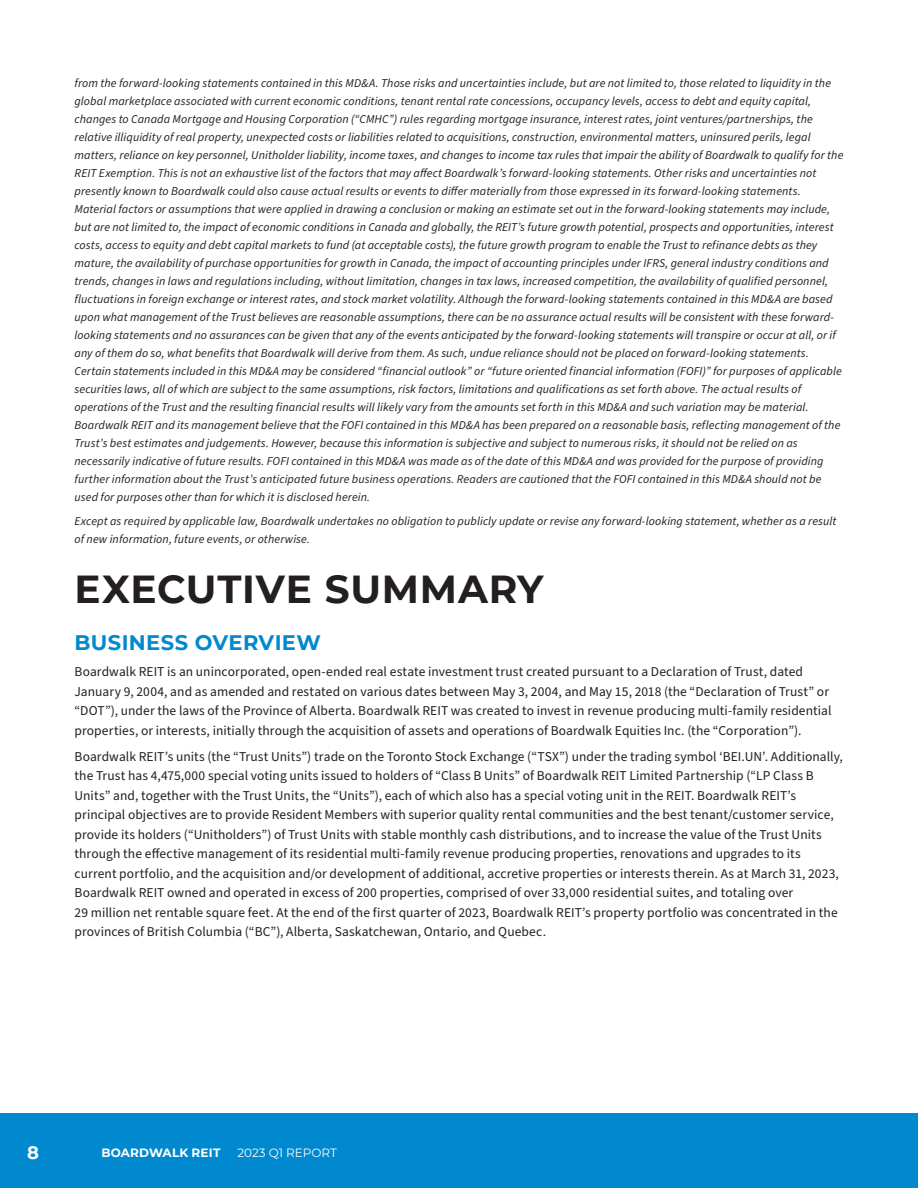
<style>
.page{position:relative;width:918px;height:1188px;background:#fff}
.page>*{position:absolute;margin:0;border:0;box-sizing:border-box;transform-origin:0 0}
.PAGE_HEADER_BACK{font:700 39px "Montserrat";letter-spacing:.02em;color:#231f20}
.H1_BACK{font:700 21px "Montserrat";letter-spacing:.015em;color:#0089cf}
.t1{font:700 18px "Montserrat";color:#fff}
.BODY____1875{font:13.5px/19.5px "Source Sans Pro";letter-spacing:.005em;color:#231f20}
.BODY____0625{font:13.5px/19.5px "Source Sans Pro";letter-spacing:.005em;color:#231f20}
.BODY____0625-2{font:italic 12px/18px "Source Sans Pro";letter-spacing:.01em;color:#231f20}
.BODY____1875-2{font:italic 12px/18px "Source Sans Pro";letter-spacing:.01em;color:#231f20}
.t2{font:700 12px "Montserrat";letter-spacing:.015em;color:#fff}
.t3{font:12px "Montserrat";color:#fff}
</style>
<div class="page">
<div style="left:0;top:1113px;width:918px;height:75px;background:#0089cf"></div>
<p class="BODY____0625-2" style="left:75px;top:74px;width:770px">from the forward-looking statements contained in this MD&amp;A. Those risks and uncertainties include, but are not limited to, those related to liquidity in the global marketplace associated with current economic conditions, tenant rental rate concessions, occupancy levels, access to debt and equity capital, changes to Canada Mortgage and Housing Corporation (“CMHC”) rules regarding mortgage insurance, interest rates, joint ventures/partnerships, the relative illiquidity of real property, unexpected costs or liabilities related to acquisitions, construction, environmental matters, uninsured perils, legal matters, reliance on key personnel, Unitholder liability, income taxes, and changes to income tax rules that impair the ability of Boardwalk to qualify for the REIT Exemption. This is not an exhaustive list of the factors that may affect Boardwalk’s forward-looking statements. Other risks and uncertainties not presently known to Boardwalk could also cause actual results or events to differ materially from those expressed in its forward-looking statements.<br>Material factors or assumptions that were applied in drawing a conclusion or making an estimate set out in the forward-looking statements may include, but are not limited to, the impact of economic conditions in Canada and globally, the REIT’s future growth potential, prospects and opportunities, interest costs, access to equity and debt capital markets to fund (at acceptable costs), the future growth program to enable the Trust to refinance debts as they mature, the availability of purchase opportunities for growth in Canada, the impact of accounting principles under IFRS, general industry conditions and trends, changes in laws and regulations including, without limitation, changes in tax laws, increased competition, the availability of qualified personnel, fluctuations in foreign exchange or interest rates, and stock market volatility. Although the forward-looking statements contained in this MD&amp;A are based upon what management of the Trust believes are reasonable assumptions, there can be no assurance actual results will be consistent with these forward&shy;looking statements and no assurances can be given that any of the events anticipated by the forward-looking statements will transpire or occur at all, or if any of them do so, what benefits that Boardwalk will derive from them. As such, undue reliance should not be placed on forward-looking statements.<br>Certain statements included in this MD&amp;A may be considered “financial outlook” or “future oriented financial information (FOFI)” for purposes of applicable securities laws, all of which are subject to the same assumptions, risk factors, limitations and qualifications as set forth above. The actual results of operations of the Trust and the resulting financial results will likely vary from the amounts set forth in this MD&amp;A and such variation may be material.<br>Boardwalk REIT and its management believe that the FOFI contained in this MD&amp;A has been prepared on a reasonable basis, reflecting management of the Trust’s best estimates and judgements. However, because this information is subjective and subject to numerous risks, it should not be relied on as necessarily indicative of future results. FOFI contained in this MD&amp;A was made as of the date of this MD&amp;A and was provided for the purpose of providing further information about the Trust’s anticipated future business operations. Readers are cautioned that the FOFI contained in this MD&amp;A should not be used for purposes other than for which it is disclosed herein.</p>
<p class="BODY____1875-2" style="left:75px;top:513px;width:763px">Except as required by applicable law, Boardwalk undertakes no obligation to publicly update or revise any forward-looking statement, whether as a result of new information, future events, or otherwise.</p>
<p class="PAGE_HEADER_BACK" style="left:75px;top:561px;width:471px">EXECUTIVE SUMMARY</p>
<p class="H1_BACK" style="left:75px;top:627px;width:248px">BUSINESS OVERVIEW</p>
<p class="BODY____0625" style="left:75px;top:662px;width:759px">Boardwalk REIT is an unincorporated, open-ended real estate investment trust created pursuant to a Declaration of Trust, dated January 9, 2004, and as amended and restated on various dates between May 3, 2004, and May 15, 2018 (the “Declaration of Trust” or “DOT”), under the laws of the Province of Alberta. Boardwalk REIT was created to invest in revenue producing multi-family residential properties, or interests, initially through the acquisition of assets and operations of Boardwalk Equities Inc. (the “Corporation”).</p>
<p class="BODY____1875" style="left:75px;top:747px;width:770px">Boardwalk REIT’s units (the “Trust Units”) trade on the Toronto Stock Exchange (“TSX”) under the trading symbol ‘BEI.UN’. Additionally, the Trust has 4,475,000 special voting units issued to holders of “Class B Units” of Boardwalk REIT Limited Partnership (“LP Class B Units” and, together with the Trust Units, the “Units”), each of which also has a special voting unit in the REIT. Boardwalk REIT’s principal objectives are to provide Resident Members with superior quality rental communities and the best tenant/customer service, provide its holders (“Unitholders”) of Trust Units with stable monthly cash distributions, and to increase the value of the Trust Units through the effective management of its residential multi-family revenue producing properties, renovations and upgrades to its current portfolio, and the acquisition and/or development of additional, accretive properties or interests therein. As at March 31, 2023, Boardwalk REIT owned and operated in excess of 200 properties, comprised of over 33,000 residential suites, and totaling over<br>29 million net rentable square feet. At the end of the first quarter of 2023, Boardwalk REIT’s property portfolio was concentrated in the provinces of British Columbia (“BC”), Alberta, Saskatchewan, Ontario, and Quebec.</p>
<h3 class="t1" style="left:27px;top:1140px;width:13px">8</h3>
<p class="t2" style="left:102px;top:1144px;width:120px">BOARDWALK REIT</p>
<p class="t3" style="left:237px;top:1144px;width:101px">2023 Q1 REPORT</p>
</div>
